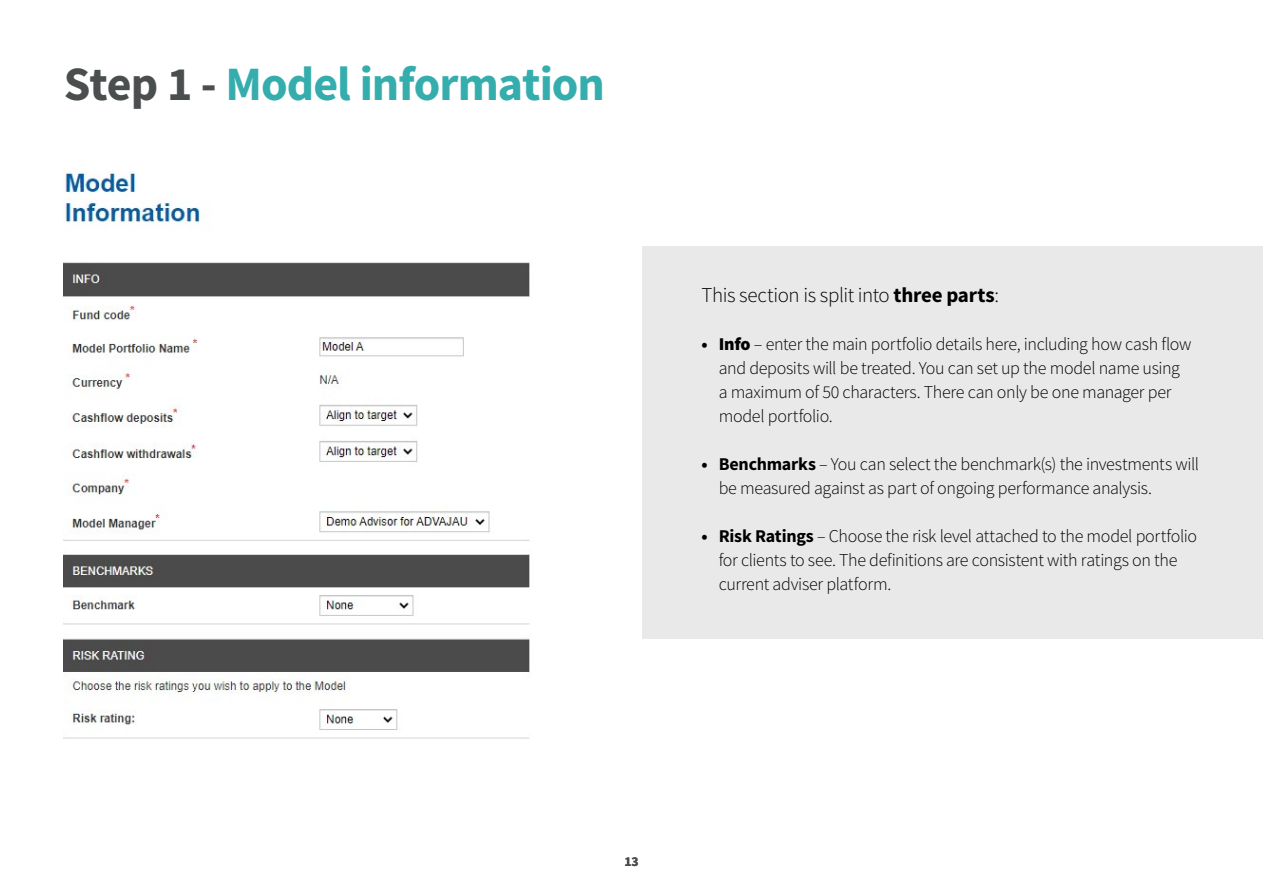
<style>
.page{position:relative;width:1263px;height:893px;background:#fff}
.page>*{position:absolute;margin:0;border:0;box-sizing:border-box;transform-origin:0 0}
.t1{font:700 48px "Source Sans Pro";letter-spacing:-.02em;color:#36adad}
.t2{font:300 21px "Source Sans Pro";letter-spacing:-.025em;color:#000}
.t3{font:300 18px/24px "Source Sans Pro";letter-spacing:-.02em;color:#000}
.t4{font:700 13.5px "Source Sans Pro";color:#4b4e4f}
.s1{color:#4b4e4f}
.s2{font-weight:700}
.s3{font-weight:900}
</style>
<div class="page">
<div style="left:642px;top:247px;width:621px;height:392px;background:#e8e9e8"></div>
<img style="left:64px;top:172px;width:466px;height:567px">
<h1 class="t1" style="left:64px;top:51px;width:543px"><span class="s1">Step 1 -</span> Model information</h1>
<p class="t2" style="left:702px;top:282px;width:299px">This section is split into <span class="s2">three parts</span>:</p>
<p class="t3" style="left:719px;top:332px;width:474px;text-indent:-17px"><span class="s2">•</span> <span class="s3">Info</span> – enter the main portfolio details here, including how cash flow and deposits will be treated. You can set up the model name using a maximum of 50 characters. There can only be one manager per model portfolio.</p>
<p class="t3" style="left:719px;top:452px;width:482px;text-indent:-17px"><span class="s2">• Benchmarks</span> – You can select the benchmark(s) the investments will be measured against as part of ongoing performance analysis.</p>
<p class="t3" style="left:719px;top:524px;width:480px;text-indent:-17px"><span class="s2">• Risk Ratings</span> – Choose the risk level attached to the model portfolio for clients to see. The definitions are consistent with ratings on the current adviser platform.</p>
<p class="t4" style="left:624px;top:852px;width:16px">13</p>
</div>
